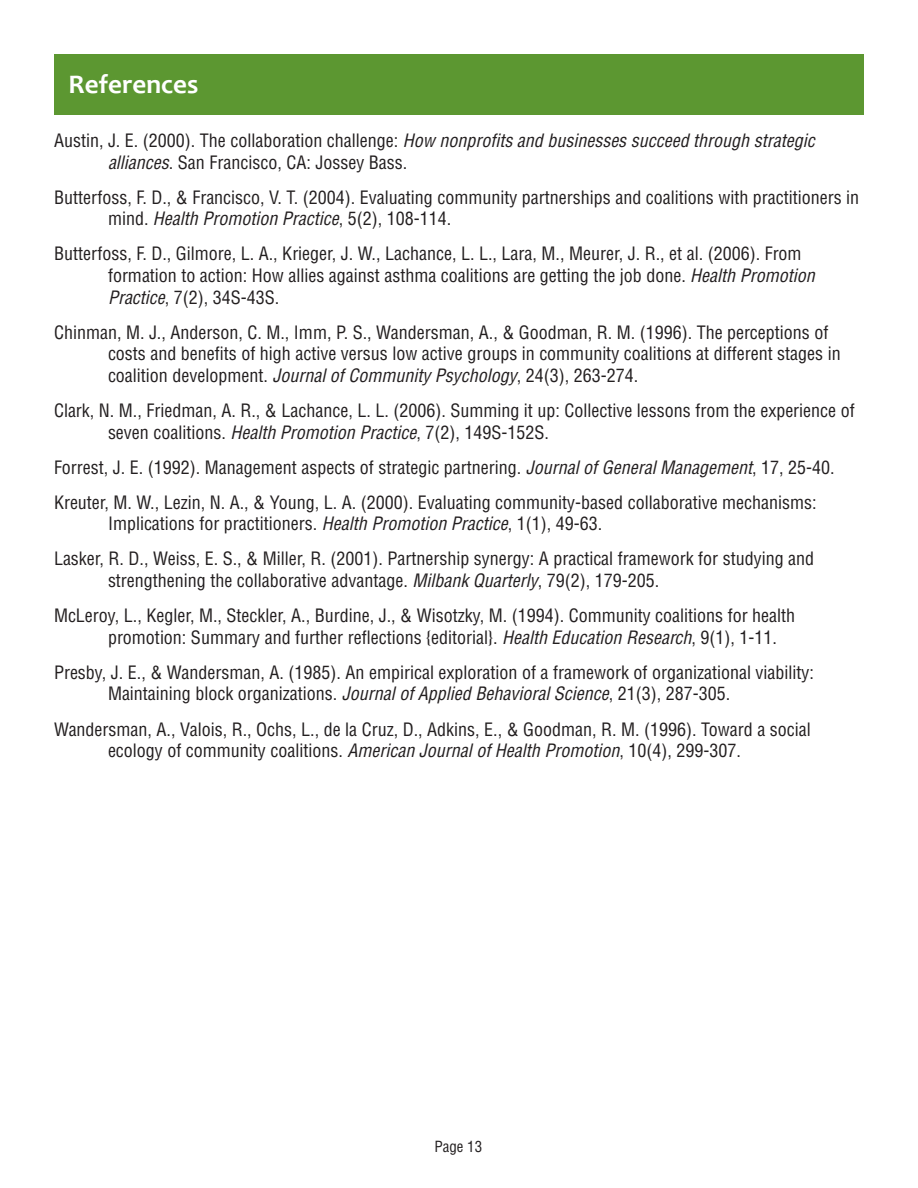
<style>
.page{position:relative;width:918px;height:1188px;background:#fff}
.page>*{position:absolute;margin:0;border:0;box-sizing:border-box;transform-origin:0 0}
.t1{font:700 27px "Candara";color:#fff}
.Body{font:condensed 18px/21.6px "Helvetica";color:#231f20}
.t2{font:condensed 15px "Helvetica";color:#231f20}
.s1{font-style:italic}
</style>
<div class="page">
<div style="left:54px;top:54px;width:810px;height:60px;background:#5c9731"></div>
<p class="t1" style="left:69px;top:68px;width:131px">References</p>
<p class="Body" style="left:108px;top:129px;width:708px;text-indent:-54px">Austin, J. E. (2000). The collaboration challenge: <span class="s1">How nonprofits and businesses succeed through strategic alliances</span>. San Francisco, CA: Jossey Bass.</p>
<p class="Body" style="left:108px;top:186px;width:753px;text-indent:-54px">Butterfoss, F. D., &amp; Francisco, V. T. (2004). Evaluating community partnerships and coalitions with practitioners in mind. <span class="s1">Health Promotion Practice</span>, 5(2), 108-114.</p>
<p class="Body" style="left:108px;top:243px;width:708px;text-indent:-54px">Butterfoss, F. D., Gilmore, L. A., Krieger, J. W., Lachance, L. L., Lara, M., Meurer, J. R., et al. (2006). From formation to action: How allies against asthma coalitions are getting the job done. <span class="s1">Health Promotion<br>Practice</span>, 7(2), 34S-43S.</p>
<p class="Body" style="left:108px;top:321px;width:734px;text-indent:-54px">Chinman, M. J., Anderson, C. M., Imm, P. S., Wandersman, A., &amp; Goodman, R. M. (1996). The perceptions of costs and benefits of high active versus low active groups in community coalitions at different stages in coalition development. <span class="s1">Journal of Community Psychology</span>, 24(3), 263-274.</p>
<p class="Body" style="left:108px;top:399px;width:748px;text-indent:-54px">Clark, N. M., Friedman, A. R., &amp; Lachance, L. L. (2006). Summing it up: Collective lessons from the experience of seven coalitions. <span class="s1">Health Promotion Practice</span>, 7(2), 149S-152S.</p>
<p class="Body" style="left:54px;top:456px;width:782px">Forrest, J. E. (1992). Management aspects of strategic partnering. <span class="s1">Journal of General Management</span>, 17, 25-40.</p>
<p class="Body" style="left:108px;top:491px;width:710px;text-indent:-54px">Kreuter, M. W., Lezin, N. A., &amp; Young, L. A. (2000). Evaluating community-based collaborative mechanisms:<br>Implications for practitioners. <span class="s1">Health Promotion Practice</span>, 1(1), 49-63.</p>
<p class="Body" style="left:108px;top:548px;width:708px;text-indent:-54px">Lasker, R. D., Weiss, E. S., &amp; Miller, R. (2001). Partnership synergy: A practical framework for studying and strengthening the collaborative advantage. <span class="s1">Milbank Quarterly</span>, 79(2), 179-205.</p>
<p class="Body" style="left:108px;top:605px;width:689px;text-indent:-54px">McLeroy, L., Kegler, M., Steckler, A., Burdine, J., &amp; Wisotzky, M. (1994). Community coalitions for health promotion: Summary and further reflections {editorial}. <span class="s1">Health Education Research</span>, 9(1), 1-11.</p>
<p class="Body" style="left:108px;top:661px;width:707px;text-indent:-54px">Presby, J. E., &amp; Wandersman, A. (1985). An empirical exploration of a framework of organizational viability:<br>Maintaining block organizations. <span class="s1">Journal of Applied Behavioral Science</span>, 21(3), 287-305.</p>
<p class="Body" style="left:108px;top:718px;width:704px;text-indent:-54px">Wandersman, A., Valois, R., Ochs, L., de la Cruz, D., Adkins, E., &amp; Goodman, R. M. (1996). Toward a social ecology of community coalitions. <span class="s1">American Journal of Health Promotion</span>, 10(4), 299-307.</p>
<p class="t2" style="left:434px;top:1137px;width:49px">Page 13</p>
</div>
